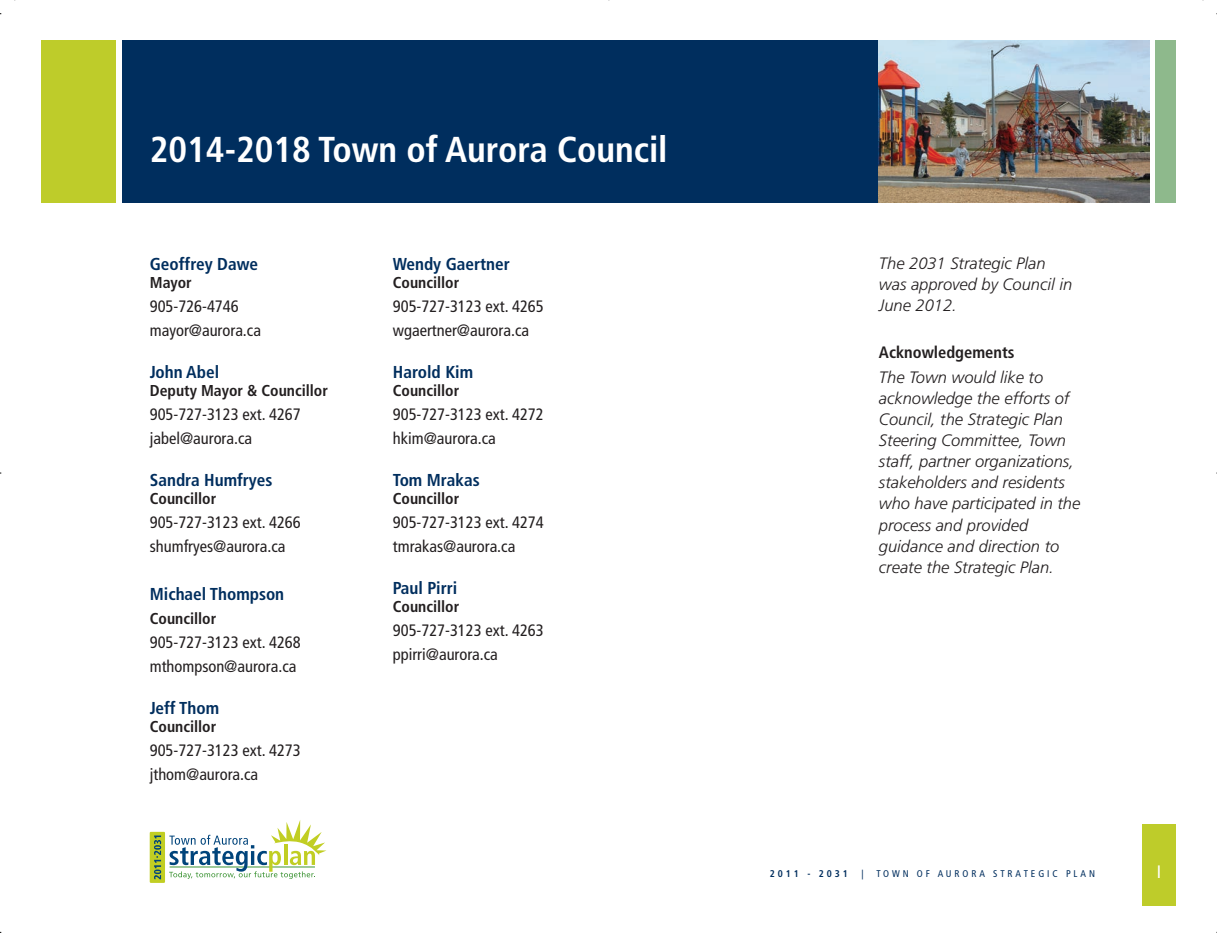
<style>
.page{position:relative;width:1217px;height:945px;background:#fff}
.page>*{position:absolute;margin:0;border:0;box-sizing:border-box;transform-origin:0 0}
.t1{font:700 condensed 36px "Frutiger";color:#fff}
.t2{font:condensed 18px "Frutiger";color:#fff}
.t3{font:700 condensed 17.25px "Frutiger";color:#002e5e}
.t4{font:condensed 16.5px/24px "Frutiger";color:#231f20}
.t5{font:italic 300 16.5px/21px "Frutiger";color:#231f20}
.t6{font:700 condensed 16.5px "Frutiger";color:#231f20}
.t7{font:700 condensed 15.75px "Frutiger";color:#231f20}
.t8{font:condensed 9.75px "Frutiger";letter-spacing:.3em;color:#002e5e}
.t9{font:700 condensed 9.75px "Frutiger";letter-spacing:.3em;color:#002e5e}
</style>
<div class="page">
<div style="left:1142px;top:823px;width:34px;height:82px;background:#becc2a"></div>
<svg style="left:150px;top:820px;width:176px;height:62px"></svg>
<div style="left:42px;top:41px;width:74px;height:162px;background:#becc2a"></div>
<div style="left:123px;top:41px;width:1026px;height:162px;background:#002e5e"></div>
<img style="left:878px;top:41px;width:271px;height:162px">
<div style="left:1156px;top:41px;width:20px;height:162px;background:#8eb98c"></div>
<hr style="left:588px;top:0;width:42px;height:1px;background:#000">
<hr style="left:0;top:452px;width:1px;height:42px;background:#000">
<hr style="left:1216px;top:452px;width:1px;height:42px;background:#000">
<h1 class="t1" style="left:150px;top:135px;width:519px">2014-2018 Town of Aurora Council</h1>
<p class="t3" style="left:150px;top:257px;width:110px">Geoffrey Dawe</p>
<p class="t7" style="left:150px;top:276px;width:43px">Mayor</p>
<p class="t4" style="left:150px;top:295px;width:113px">905-726-4746 mayor@aurora.ca</p>
<p class="t3" style="left:150px;top:365px;width:71px">John Abel</p>
<p class="t7" style="left:150px;top:384px;width:180px">Deputy Mayor &amp; Councillor</p>
<p class="t4" style="left:150px;top:403px;width:152px">905-727-3123 ext. 4267 jabel@aurora.ca</p>
<p class="t3" style="left:150px;top:473px;width:124px">Sandra Humfryes</p>
<p class="t7" style="left:150px;top:492px;width:68px">Councillor</p>
<p class="t4" style="left:150px;top:511px;width:152px">905-727-3123 ext. 4266 shumfryes@aurora.ca</p>
<p class="t3" style="left:150px;top:587px;width:136px">Michael Thompson</p>
<p class="t7" style="left:150px;top:612px;width:68px">Councillor</p>
<p class="t4" style="left:150px;top:631px;width:152px">905-727-3123 ext. 4268 mthompson@aurora.ca</p>
<p class="t3" style="left:150px;top:701px;width:71px">Jeff Thom</p>
<p class="t7" style="left:150px;top:720px;width:68px">Councillor</p>
<p class="t4" style="left:150px;top:739px;width:152px">905-727-3123 ext. 4273 jthom@aurora.ca</p>
<p class="t3" style="left:393px;top:257px;width:119px">Wendy Gaertner</p>
<p class="t7" style="left:393px;top:276px;width:68px">Councillor</p>
<p class="t4" style="left:393px;top:295px;width:152px">905-727-3123 ext. 4265 wgaertner@aurora.ca</p>
<p class="t3" style="left:393px;top:365px;width:82px">Harold Kim</p>
<p class="t7" style="left:393px;top:384px;width:68px">Councillor</p>
<p class="t4" style="left:393px;top:403px;width:152px">905-727-3123 ext. 4272 hkim@aurora.ca</p>
<p class="t3" style="left:393px;top:473px;width:88px">Tom Mrakas</p>
<p class="t7" style="left:393px;top:492px;width:68px">Councillor</p>
<p class="t4" style="left:393px;top:511px;width:152px">905-727-3123 ext. 4274 tmrakas@aurora.ca</p>
<p class="t3" style="left:393px;top:581px;width:66px">Paul Pirri</p>
<p class="t7" style="left:393px;top:600px;width:68px">Councillor</p>
<p class="t4" style="left:393px;top:619px;width:152px">905-727-3123 ext. 4263 ppirri@aurora.ca</p>
<p class="t5" style="left:879px;top:254px;width:195px">The 2031 Strategic Plan was approved by Council in<br>June 2012.</p>
<p class="t6" style="left:879px;top:345px;width:137px">Acknowledgements</p>
<p class="t5" style="left:879px;top:368px;width:203px">The Town would like to acknowledge the efforts of<br>Council, the Strategic Plan<br>Steering Committee, Town staff, partner organizations, stakeholders and residents who have participated in the process and provided guidance and direction to create the Strategic Plan.</p>
<p class="t9" style="left:770px;top:870px;width:79px">2011 - 2031</p>
<p class="t8" style="left:861px;top:870px;width:4px">|</p>
<p class="t8" style="left:876px;top:870px;width:220px">TOWN OF AURORA STRATEGIC PLAN</p>
<p class="t2" style="left:1157px;top:864px;width:6px">I</p>
</div>
